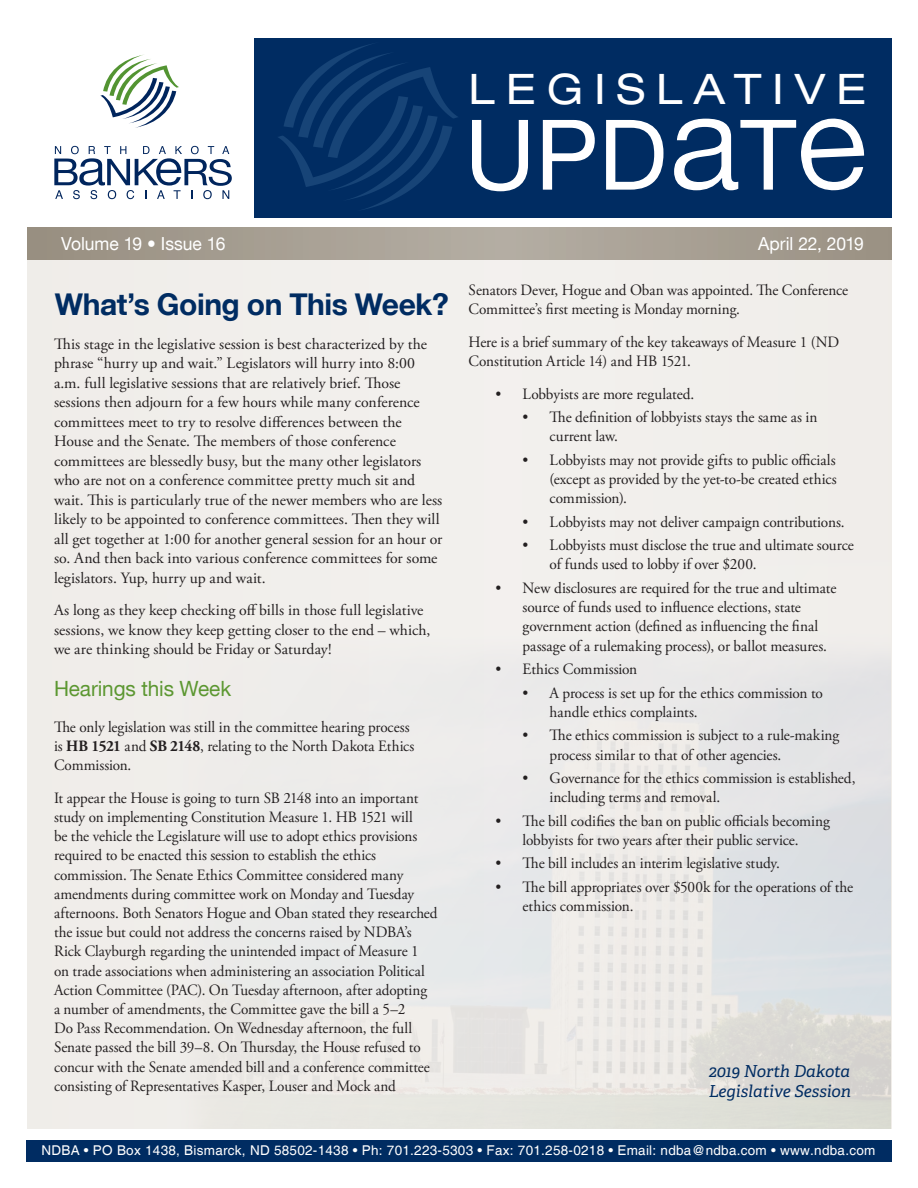
<style>
.page{position:relative;width:918px;height:1188px;background:#fff}
.page>*{position:absolute;margin:0;border:0;box-sizing:border-box;transform-origin:0 0}
.t1{font:expanded 42.15px "Helvetica Neue";letter-spacing:.26em;color:#fff}
.t2{font:700 30px "Helvetica Neue";letter-spacing:-.015em;color:#002c62}
.t3{font:21px "Helvetica Neue";letter-spacing:-.005em;color:#5c9731}
.t4{font:18px "Helvetica Neue";color:#fff}
.t5{font:italic 16.5px/19.8px "Adelle PE";color:#002c62}
.t6{font:15.75px/19.5px "Adobe Garamond Pro";letter-spacing:-.005em;color:#231f20}
.t7{font:15.75px/19.2px "Adobe Garamond Pro";letter-spacing:-.005em;color:#231f20;scale:.96 1}
.t8{font:13.5px "Helvetica";letter-spacing:.02em;color:#fff}
.s1{font-weight:700}
</style>
<div class="page">
<div style="left:27px;top:227px;width:865px;height:902px;background:#eeebe7"></div>
<svg style="left:27px;top:227px;width:865px;height:33px;fill:#a79f93"></svg>
<div style="left:254px;top:38px;width:638px;height:180px;background:#002c62"></div>
<img style="left:278px;top:44px;width:180px;height:166px">
<div style="left:26px;top:1140px;width:866px;height:22px;background:#002c62"></div>
<svg style="left:472px;top:120px;width:56px;height:71px"></svg>
<svg style="left:543px;top:120px;width:52px;height:70px"></svg>
<svg style="left:606px;top:120px;width:57px;height:70px"></svg>
<svg style="left:674px;top:118px;width:191px;height:73px"></svg>
<svg style="left:54px;top:146px;width:178px;height:53px"></svg>
<svg style="left:100px;top:54px;width:79px;height:74px"></svg>
<h1 class="t1" style="left:469px;top:63px;width:399px">LEGISLATIVE</h1>
<p class="t4" style="left:61px;top:236px;width:166px">Volume 19 • Issue 16</p>
<h2 class="t2" style="left:55px;top:291px;width:396px">What’s Going on This Week?</h2>
<p class="t6" style="left:54px;top:334px;width:390px">This stage in the legislative session is best characterized by the phrase “hurry up and wait.” Legislators will hurry into 8:00 a.m. full legislative sessions that are relatively brief. Those sessions then adjourn for a few hours while many conference committees meet to try to resolve differences between the House and the Senate. The members of those conference committees are blessedly busy, but the many other legislators who are not on a conference committee pretty much sit and wait. This is particularly true of the newer members who are less likely to be appointed to conference committees. Then they will all get together at 1:00 for another general session for an hour or so. And then back into various conference committees for some legislators. Yup, hurry up and wait.</p>
<p class="t6" style="left:54px;top:601px;width:378px">As long as they keep checking off bills in those full legislative sessions, we know they keep getting closer to the end – which, we are thinking should be Friday or Saturday!</p>
<h3 class="t3" style="left:54px;top:680px;width:179px">Hearings this Week</h3>
<p class="t7" style="left:54px;top:718px;width:377px">The only legislation was still in the committee hearing process is <span class="s1">HB 1521</span> and <span class="s1">SB 2148</span>, relating to the North Dakota Ethics<br>Commission.</p>
<p class="t7" style="left:54px;top:789px;width:401px">It appear the House is going to turn SB 2148 into an important study on implementing Constitution Measure 1. HB 1521 will<br>be the vehicle the Legislature will use to adopt ethics provisions required to be enacted this session to establish the ethics commission. The Senate Ethics Committee considered many amendments during committee work on Monday and Tuesday afternoons. Both Senators Hogue and Oban stated they researched the issue but could not address the concerns raised by NDBA’s Rick Clayburgh regarding the unintended impact of Measure 1 on trade associations when administering an association Political Action Committee (PAC). On Tuesday afternoon, after adopting<br>a number of amendments, the Committee gave the bill a 5–2<br>Do Pass Recommendation. On Wednesday afternoon, the full Senate passed the bill 39–8. On Thursday, the House refused to concur with the Senate amended bill and a conference committee consisting of Representatives Kasper, Louser and Mock and</p>
<p class="t4" style="left:758px;top:236px;width:107px">April 22, 2019</p>
<p class="t7" style="left:469px;top:281px;width:397px">Senators Dever, Hogue and Oban was appointed. The Conference<br>Committee’s first meeting is Monday morning.</p>
<p class="t7" style="left:469px;top:333px;width:388px">Here is a brief summary of the key takeaways of Measure 1 (ND<br>Constitution Article 14) and HB 1521.</p>
<p class="t6" style="left:496px;top:384px;width:200px">• Lobbyists are more regulated.</p>
<p class="t6" style="left:550px;top:408px;width:269px;text-indent:-27px">• The definition of lobbyists stays the same as in current law.</p>
<p class="t6" style="left:550px;top:451px;width:289px;text-align:justify;text-indent:-27px">• Lobbyists may not provide gifts to public officials (except as provided by the yet-to-be created ethics commission).</p>
<p class="t6" style="left:523px;top:513px;width:324px">• Lobbyists may not deliver campaign contributions.</p>
<p class="t6" style="left:550px;top:536px;width:306px;text-indent:-27px">• Lobbyists must disclose the true and ultimate source of funds used to lobby if over $200.</p>
<p class="t6" style="left:523px;top:579px;width:315px;text-indent:-27px">• New disclosures are required for the true and ultimate source of funds used to influence elections, state government action (defined as influencing the final passage of a rulemaking process), or ballot measures.</p>
<p class="t6" style="left:496px;top:660px;width:143px">• Ethics Commission</p>
<p class="t6" style="left:550px;top:684px;width:275px;text-indent:-27px">• A process is set up for the ethics commission to handle ethics complaints.</p>
<p class="t6" style="left:550px;top:726px;width:291px;text-indent:-27px">• The ethics commission is subject to a rule-making process similar to that of other agencies.</p>
<p class="t6" style="left:550px;top:769px;width:307px;text-indent:-27px">• Governance for the ethics commission is established, including terms and removal.</p>
<p class="t6" style="left:496px;top:812px;width:336px;text-align:center">• The bill codifies the ban on public officials becoming lobbyists for two years after their public service.</p>
<p class="t6" style="left:496px;top:854px;width:286px">• The bill includes an interim legislative study.</p>
<p class="t6" style="left:523px;top:878px;width:332px;text-indent:-27px">• The bill appropriates over $500k for the operations of the ethics commission.</p>
<p class="t5" style="left:709px;top:1060px;width:144px">2019 North Dakota<br>Legislative Session</p>
<p class="t8" style="left:41px;top:1142px;width:836px">NDBA • PO Box 1438, Bismarck, ND 58502-1438 • Ph: 701.223-5303 • Fax: 701.258-0218 • Email: ndba@ndba.com • www.ndba.com</p>
</div>
